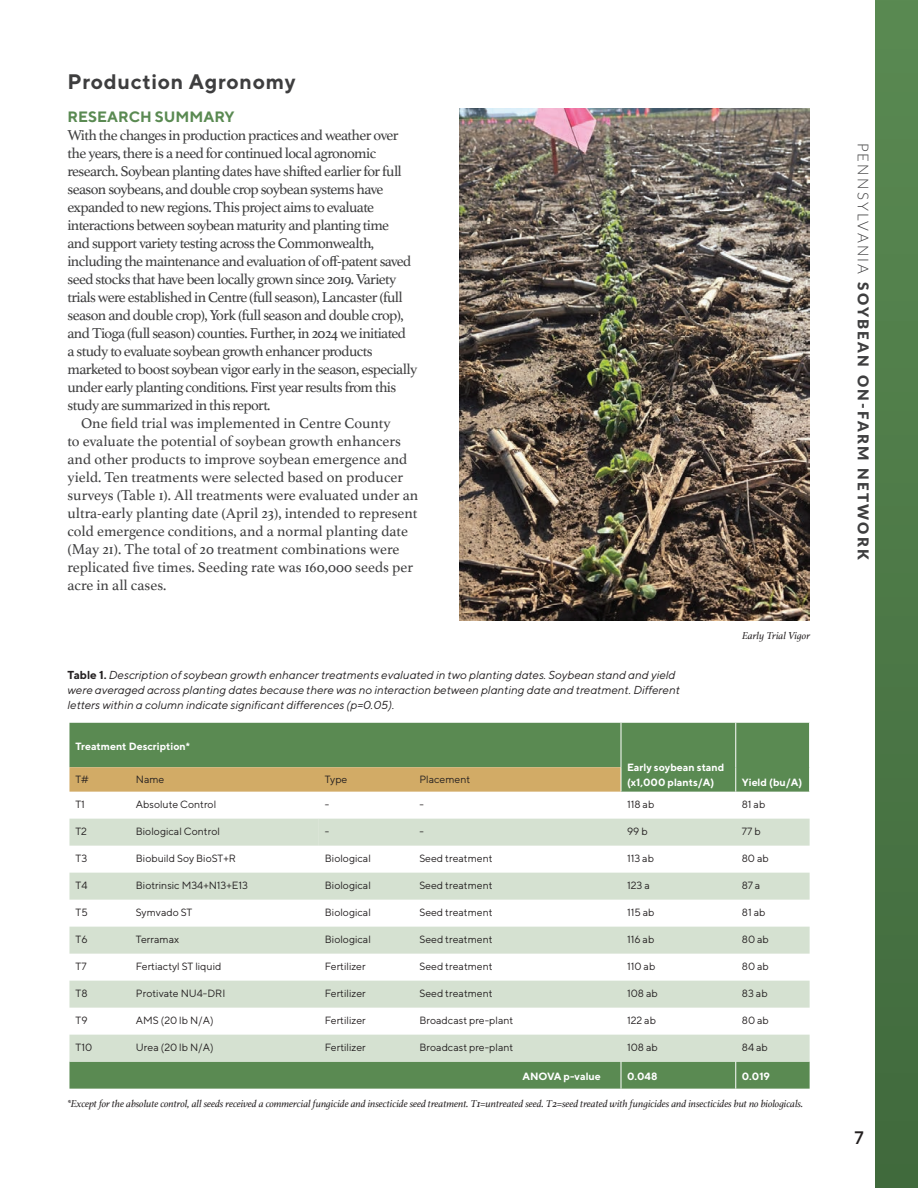
<style>
.page{position:relative;width:918px;height:1188px;background:#fff}
.page>*{position:absolute;margin:0;border:0;box-sizing:border-box;transform-origin:0 0}
.t1{font:700 21px "TT Norms";letter-spacing:.03em;color:#3e3e3f}
.t2{font:500 18px "TT Norms Pro";color:#231f20}
.t3{font:15px "Athelas";letter-spacing:-.04em;color:#3e3e3f}
.t4{font:15px "Athelas";color:#3e3e3f}
.t5{font:900 15px "Lato";letter-spacing:.15em;color:#3e3e3f}
.t6{font:700 15px "TT Norms";color:#5a8a52}
.t7{font:italic 11.55px/14.9px "TT Norms";color:#231f20}
.t8{font:10.5px "TT Norms";color:#231f20}
.t9{font:italic 10.5px "Athelas";letter-spacing:-.01em;color:#231f20}
.t10{font:700 10.5px "TT Norms";color:#fff}
.s1{font-weight:700;font-style:normal}
.s2{font-weight:300}
</style>
<div class="page">
<div style="left:876px;top:0;width:42px;height:1188px;background:linear-gradient(to bottom,#5a8952,#40693d)"></div>
<img style="left:459px;top:108px;width:351px;height:513px">
<svg style="left:69px;top:723px;width:741px;height:366px;fill:#5a8a52"></svg>
<div style="left:69px;top:819px;width:741px;height:27px;background:#d5e1d1"></div>
<svg style="left:69px;top:873px;width:741px;height:189px;fill:#d5e1d1"></svg>
<hr style="left:621px;top:723px;width:1px;height:44px;background:#fff">
<hr style="left:735px;top:723px;width:1px;height:44px;background:#fff">
<svg style="left:735px;top:767px;width:1px;height:25px"></svg>
<hr style="left:809px;top:723px;width:1px;height:44px;background:#fff">
<svg style="left:809px;top:767px;width:1px;height:25px"></svg>
<svg style="left:621px;top:1062px;width:1px;height:27px"></svg>
<svg style="left:735px;top:1062px;width:1px;height:27px"></svg>
<svg style="left:69px;top:767px;width:553px;height:25px;background:#d2ac69"></svg>
<h1 class="t1" style="left:68px;top:69px;width:230px">Production Agronomy</h1>
<p class="t6" style="left:68px;top:108px;width:168px">RESEARCH SUMMARY</p>
<p class="t3" style="left:68px;top:124px;width:333px">With the changes in production practices and weather over</p>
<p class="t3" style="left:68px;top:142px;width:310px">the years, there is a need for continued local agronomic</p>
<p class="t3" style="left:68px;top:160px;width:336px">research. Soybean planting dates have shifted earlier for full</p>
<p class="t3" style="left:68px;top:178px;width:318px">season soybeans, and double crop soybean systems have</p>
<p class="t3" style="left:68px;top:196px;width:308px">expanded to new regions. This project aims to evaluate</p>
<p class="t3" style="left:68px;top:214px;width:323px">interactions between soybean maturity and planting time</p>
<p class="t3" style="left:68px;top:232px;width:308px">and support variety testing across the Commonwealth,</p>
<p class="t3" style="left:68px;top:250px;width:346px">including the maintenance and evaluation of off-patent saved</p>
<p class="t3" style="left:68px;top:268px;width:330px">seed stocks that have been locally grown since 2019. Variety</p>
<p class="t3" style="left:68px;top:286px;width:337px">trials were established in Centre (full season), Lancaster (full</p>
<p class="t3" style="left:68px;top:304px;width:338px">season and double crop), York (full season and double crop),</p>
<p class="t3" style="left:68px;top:322px;width:340px">and Tioga (full season) counties. Further, in 2024 we initiated</p>
<p class="t3" style="left:68px;top:340px;width:307px">a study to evaluate soybean growth enhancer products</p>
<p class="t3" style="left:68px;top:358px;width:351px">marketed to boost soybean vigor early in the season, especially</p>
<p class="t3" style="left:68px;top:376px;width:330px">under early planting conditions. First year results from this</p>
<p class="t3" style="left:68px;top:394px;width:204px">study are summarized in this report.</p>
<p class="t4" style="left:81px;top:412px;width:311px">One field trial was implemented in Centre County</p>
<p class="t4" style="left:68px;top:430px;width:335px">to evaluate the potential of soybean growth enhancers</p>
<p class="t4" style="left:68px;top:448px;width:341px">and other products to improve soybean emergence and</p>
<p class="t4" style="left:68px;top:466px;width:337px">yield. Ten treatments were selected based on producer</p>
<p class="t4" style="left:68px;top:484px;width:352px">surveys (Table 1). All treatments were evaluated under an</p>
<p class="t4" style="left:68px;top:502px;width:351px">ultra-early planting date (April 23), intended to represent</p>
<p class="t4" style="left:68px;top:520px;width:342px">cold emergence conditions, and a normal planting date</p>
<p class="t4" style="left:68px;top:538px;width:333px">(May 21). The total of 20 treatment combinations were</p>
<p class="t4" style="left:68px;top:556px;width:347px">replicated five times. Seeding rate was 160,000 seeds per</p>
<p class="t4" style="left:68px;top:574px;width:100px">acre in all cases.</p>
<p class="t9" style="left:742px;top:627px;width:70px">Early Trial Vigor</p>
<p class="t7" style="left:68px;top:667px;width:614px"><span class="s1">Table 1.</span> Description of soybean growth enhancer treatments evaluated in two planting dates. Soybean stand and yield were averaged across planting dates because there was no interaction between planting date and treatment. Different letters within a column indicate significant differences (p=0.05).</p>
<p class="t10" style="left:75px;top:740px;width:116px">Treatment Description*</p>
<p class="t10" style="left:627px;top:760px;width:99px">Early soybean stand</p>
<p class="t8" style="left:75px;top:773px;width:15px">T#</p>
<p class="t8" style="left:136px;top:773px;width:30px">Name</p>
<p class="t8" style="left:325px;top:773px;width:24px">Type</p>
<p class="t8" style="left:419px;top:773px;width:52px">Placement</p>
<p class="t10" style="left:627px;top:775px;width:89px">(x1,000 plants/A)</p>
<p class="t10" style="left:742px;top:775px;width:62px">Yield (bu/A)</p>
<p class="t8" style="left:75px;top:798px;width:11px">T1</p>
<p class="t8" style="left:136px;top:798px;width:82px">Absolute Control</p>
<p class="t8" style="left:325px;top:798px;width:6px">-</p>
<p class="t8" style="left:419px;top:798px;width:6px">-</p>
<p class="t8" style="left:627px;top:798px;width:29px">118 ab</p>
<p class="t8" style="left:742px;top:798px;width:25px">81 ab</p>
<p class="t8" style="left:76px;top:825px;width:13px">T2</p>
<p class="t8" style="left:136px;top:825px;width:86px">Biological Control</p>
<p class="t8" style="left:325px;top:825px;width:6px">-</p>
<p class="t8" style="left:419px;top:825px;width:6px">-</p>
<p class="t8" style="left:627px;top:825px;width:22px">99 b</p>
<p class="t8" style="left:742px;top:825px;width:20px">77 b</p>
<p class="t8" style="left:76px;top:852px;width:13px">T3</p>
<p class="t8" style="left:136px;top:852px;width:101px">Biobuild Soy BioST+R</p>
<p class="t8" style="left:325px;top:852px;width:48px">Biological</p>
<p class="t8" style="left:419px;top:852px;width:75px">Seed treatment</p>
<p class="t8" style="left:627px;top:852px;width:28px">113 ab</p>
<p class="t8" style="left:742px;top:852px;width:29px">80 ab</p>
<p class="t8" style="left:76px;top:879px;width:13px">T4</p>
<p class="t8" style="left:136px;top:879px;width:114px">Biotrinsic M34+N13+E13</p>
<p class="t8" style="left:325px;top:879px;width:48px">Biological</p>
<p class="t8" style="left:419px;top:879px;width:75px">Seed treatment</p>
<p class="t8" style="left:627px;top:879px;width:24px">123 a</p>
<p class="t8" style="left:742px;top:879px;width:20px">87 a</p>
<p class="t8" style="left:76px;top:906px;width:14px">T5</p>
<p class="t8" style="left:136px;top:906px;width:58px">Symvado ST</p>
<p class="t8" style="left:325px;top:906px;width:48px">Biological</p>
<p class="t8" style="left:419px;top:906px;width:75px">Seed treatment</p>
<p class="t8" style="left:627px;top:906px;width:29px">115 ab</p>
<p class="t8" style="left:742px;top:906px;width:25px">81 ab</p>
<p class="t8" style="left:76px;top:933px;width:14px">T6</p>
<p class="t8" style="left:136px;top:933px;width:45px">Terramax</p>
<p class="t8" style="left:325px;top:933px;width:48px">Biological</p>
<p class="t8" style="left:419px;top:933px;width:75px">Seed treatment</p>
<p class="t8" style="left:627px;top:933px;width:29px">116 ab</p>
<p class="t8" style="left:742px;top:933px;width:29px">80 ab</p>
<p class="t8" style="left:76px;top:960px;width:13px">T7</p>
<p class="t8" style="left:136px;top:960px;width:87px">Fertiactyl ST liquid</p>
<p class="t8" style="left:325px;top:960px;width:42px">Fertilizer</p>
<p class="t8" style="left:419px;top:960px;width:75px">Seed treatment</p>
<p class="t8" style="left:627px;top:960px;width:30px">110 ab</p>
<p class="t8" style="left:742px;top:960px;width:29px">80 ab</p>
<p class="t8" style="left:76px;top:987px;width:14px">T8</p>
<p class="t8" style="left:136px;top:987px;width:91px">Protivate NU4-DRI</p>
<p class="t8" style="left:325px;top:987px;width:42px">Fertilizer</p>
<p class="t8" style="left:419px;top:987px;width:75px">Seed treatment</p>
<p class="t8" style="left:627px;top:987px;width:32px">108 ab</p>
<p class="t8" style="left:742px;top:987px;width:27px">83 ab</p>
<p class="t8" style="left:76px;top:1014px;width:14px">T9</p>
<p class="t8" style="left:136px;top:1014px;width:79px">AMS (20 lb N/A)</p>
<p class="t8" style="left:325px;top:1014px;width:42px">Fertilizer</p>
<p class="t8" style="left:419px;top:1014px;width:95px">Broadcast pre-plant</p>
<p class="t8" style="left:627px;top:1014px;width:30px">122 ab</p>
<p class="t8" style="left:742px;top:1014px;width:29px">80 ab</p>
<p class="t8" style="left:76px;top:1041px;width:18px">T10</p>
<p class="t8" style="left:136px;top:1041px;width:79px">Urea (20 lb N/A)</p>
<p class="t8" style="left:325px;top:1041px;width:42px">Fertilizer</p>
<p class="t8" style="left:419px;top:1041px;width:95px">Broadcast pre-plant</p>
<p class="t8" style="left:627px;top:1041px;width:32px">108 ab</p>
<p class="t8" style="left:742px;top:1041px;width:28px">84 ab</p>
<p class="t10" style="left:522px;top:1070px;width:80px">ANOVA p-value</p>
<p class="t10" style="left:627px;top:1070px;width:32px">0.048</p>
<p class="t10" style="left:742px;top:1070px;width:30px">0.019</p>
<p class="t9" style="left:68px;top:1096px;width:737px">*Except for the absolute control, all seeds received a commercial fungicide and insecticide seed treatment. T1=untreated seed. T2=seed treated with fungicides and insecticides but no biologicals.</p>
<p class="t5" style="left:875px;top:143px;width:419px;rotate:90deg"><span class="s2">PENNSYLVANIA</span> SOYBEAN ON-FARM NETWORK</p>
<p class="t2" style="left:855px;top:1124px;width:11px">7</p>
</div>
